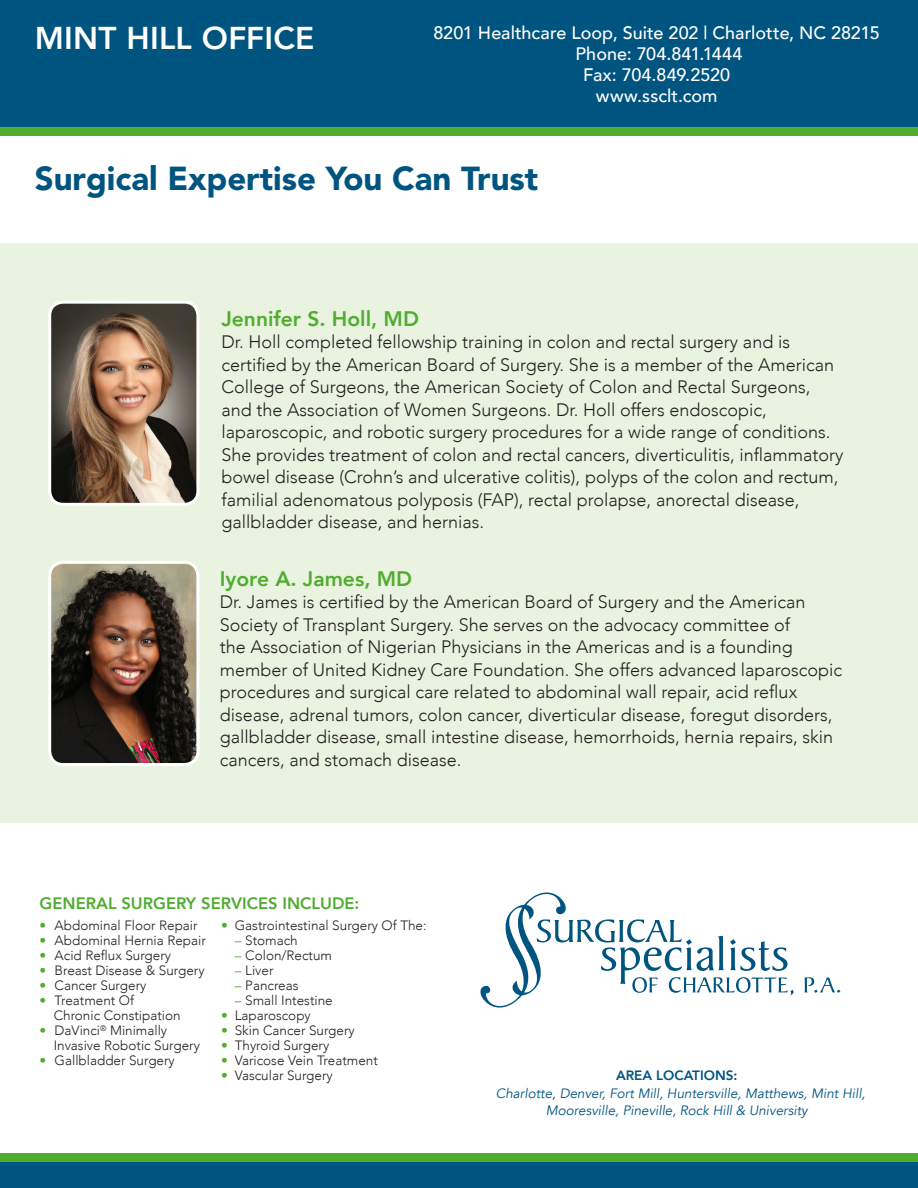
<style>
.page{position:relative;width:918px;height:1188px;background:#fff}
.page>*{position:absolute;margin:0;border:0;box-sizing:border-box;transform-origin:0 0}
.t1{font:900 33px "Avenir";color:#005480}
.Area_Heading{font:800 31.5px "Avenir";letter-spacing:.005em;color:#fff}
.Doc_Name{font:800 21px "Avenir";color:#4fad2f}
.Bio{font:800 21px "Avenir";color:#4fad2f}
.Bio-2{font:300 18px/22.5px "Avenir";color:#231f20}
.t2{font:500 18px "Avenir";color:#fff}
.t3{font:800 16.5px "Avenir";color:#4fad2f}
.t4{font:300 13.5px "Avenir";color:#231f20}
.t5{font:italic 13.5px "Avenir";color:#005480}
.t6{font:800 13.5px "Avenir";color:#005480}
.s1{color:#4fad2f}
</style>
<div class="page">
<div style="left:0;top:243px;width:918px;height:580px;background:#e9f3df"></div>
<div style="left:0;top:10px;width:918px;height:126px;background:#4fad2f"></div>
<div style="left:0;top:0;width:918px;height:127px;background:#005480"></div>
<div style="left:0;top:1154px;width:918px;height:34px;background:#4fad2f"></div>
<div style="left:0;top:1162px;width:918px;height:26px;background:#005480"></div>
<svg style="left:804px;top:977px;width:36px;height:16px"></svg>
<svg style="left:480px;top:892px;width:313px;height:116px"></svg>
<img style="left:52px;top:303px;width:145px;height:199px">
<div style="left:48px;top:301px;width:151px;height:205px;border:3px solid #fff;border-radius:14px"></div>
<img style="left:52px;top:563px;width:145px;height:199px">
<div style="left:48px;top:561px;width:151px;height:205px;border:3px solid #fff;border-radius:14px"></div>
<p class="Area_Heading" style="left:35px;top:14px;width:281px">MINT HILL OFFICE</p>
<p class="t2" style="left:433px;top:17px;width:448px">8201 Healthcare Loop, Suite 202 | Charlotte, NC 28215</p>
<p class="t2" style="left:576px;top:38px;width:168px">Phone: 704.841.1444</p>
<p class="t2" style="left:583px;top:59px;width:149px">Fax: 704.849.2520</p>
<p class="t2" style="left:596px;top:80px;width:123px">www.ssclt.com</p>
<p class="t1" style="left:35px;top:159px;width:505px">Surgical Expertise You Can Trust</p>
<p class="Doc_Name" style="left:221px;top:302px;width:199px">Jennifer S. Holl, MD</p>
<p class="Bio-2" style="left:221px;top:331px;width:624px">Dr. Holl completed fellowship training in colon and rectal surgery and is certified by the American Board of Surgery. She is a member of the American College of Surgeons, the American Society of Colon and Rectal Surgeons, and the Association of Women Surgeons. Dr. Holl offers endoscopic, laparoscopic, and robotic surgery procedures for a wide range of conditions.<br>She provides treatment of colon and rectal cancers, diverticulitis, inflammatory bowel disease (Crohn’s and ulcerative colitis), polyps of the colon and rectum, familial adenomatous polyposis (FAP), rectal prolapse, anorectal disease, gallbladder disease, and hernias.</p>
<p class="Bio" style="left:220px;top:562px;width:194px">Iyore A. James, MD</p>
<p class="Bio-2" style="left:220px;top:591px;width:624px">Dr. James is certified by the American Board of Surgery and the American Society of Transplant Surgery. She serves on the advocacy committee of<br>the Association of Nigerian Physicians in the Americas and is a founding member of United Kidney Care Foundation. She offers advanced laparoscopic procedures and surgical care related to abdominal wall repair, acid reflux disease, adrenal tumors, colon cancer, diverticular disease, foregut disorders, gallbladder disease, small intestine disease, hemorrhoids, hernia repairs, skin cancers, and stomach disease.</p>
<p class="t3" style="left:40px;top:891px;width:321px">GENERAL SURGERY SERVICES INCLUDE:</p>
<p class="t4" style="left:40px;top:918px;width:160px"><span class="s1">•</span> Abdominal Floor Repair</p>
<p class="t4" style="left:40px;top:933px;width:168px"><span class="s1">•</span> Abdominal Hernia Repair</p>
<p class="t4" style="left:40px;top:948px;width:133px"><span class="s1">•</span> Acid Reflux Surgery</p>
<p class="t4" style="left:40px;top:963px;width:167px"><span class="s1">•</span> Breast Disease &amp; Surgery</p>
<p class="t4" style="left:40px;top:978px;width:108px"><span class="s1">•</span> Cancer Surgery</p>
<p class="t4" style="left:40px;top:993px;width:96px"><span class="s1">•</span> Treatment Of</p>
<p class="t4" style="left:54px;top:1008px;width:129px">Chronic Constipation</p>
<p class="t4" style="left:40px;top:1023px;width:129px"><span class="s1">•</span> DaVinci<sup>®</sup> Minimally</p>
<p class="t4" style="left:54px;top:1038px;width:148px">Invasive Robotic Surgery</p>
<p class="t4" style="left:40px;top:1053px;width:137px"><span class="s1">•</span> Gallbladder Surgery</p>
<p class="t4" style="left:221px;top:917px;width:207px"><span class="s1">•</span> Gastrointestinal Surgery Of The:</p>
<p class="t4" style="left:235px;top:932px;width:65px"><span class="s1">–</span> Stomach</p>
<p class="t4" style="left:235px;top:947px;width:99px"><span class="s1">–</span> Colon/Rectum</p>
<p class="t4" style="left:235px;top:962px;width:40px"><span class="s1">–</span> Liver</p>
<p class="t4" style="left:235px;top:977px;width:65px"><span class="s1">–</span> Pancreas</p>
<p class="t4" style="left:235px;top:992px;width:100px"><span class="s1">–</span> Small Intestine</p>
<p class="t4" style="left:221px;top:1007px;width:91px"><span class="s1">•</span> Laparoscopy</p>
<p class="t4" style="left:221px;top:1022px;width:135px"><span class="s1">•</span> Skin Cancer Surgery</p>
<p class="t4" style="left:221px;top:1037px;width:110px"><span class="s1">•</span> Thyroid Surgery</p>
<p class="t4" style="left:221px;top:1052px;width:158px"><span class="s1">•</span> Varicose Vein Treatment</p>
<p class="t4" style="left:221px;top:1067px;width:113px"><span class="s1">•</span> Vascular Surgery</p>
<p class="t6" style="left:616px;top:1065px;width:123px">AREA LOCATIONS:</p>
<p class="t5" style="left:496px;top:1085px;width:371px">Charlotte, Denver, Fort Mill, Huntersville, Matthews, Mint Hill,</p>
<p class="t5" style="left:546px;top:1102px;width:263px">Mooresville, Pineville, Rock Hill &amp; University</p>
</div>
